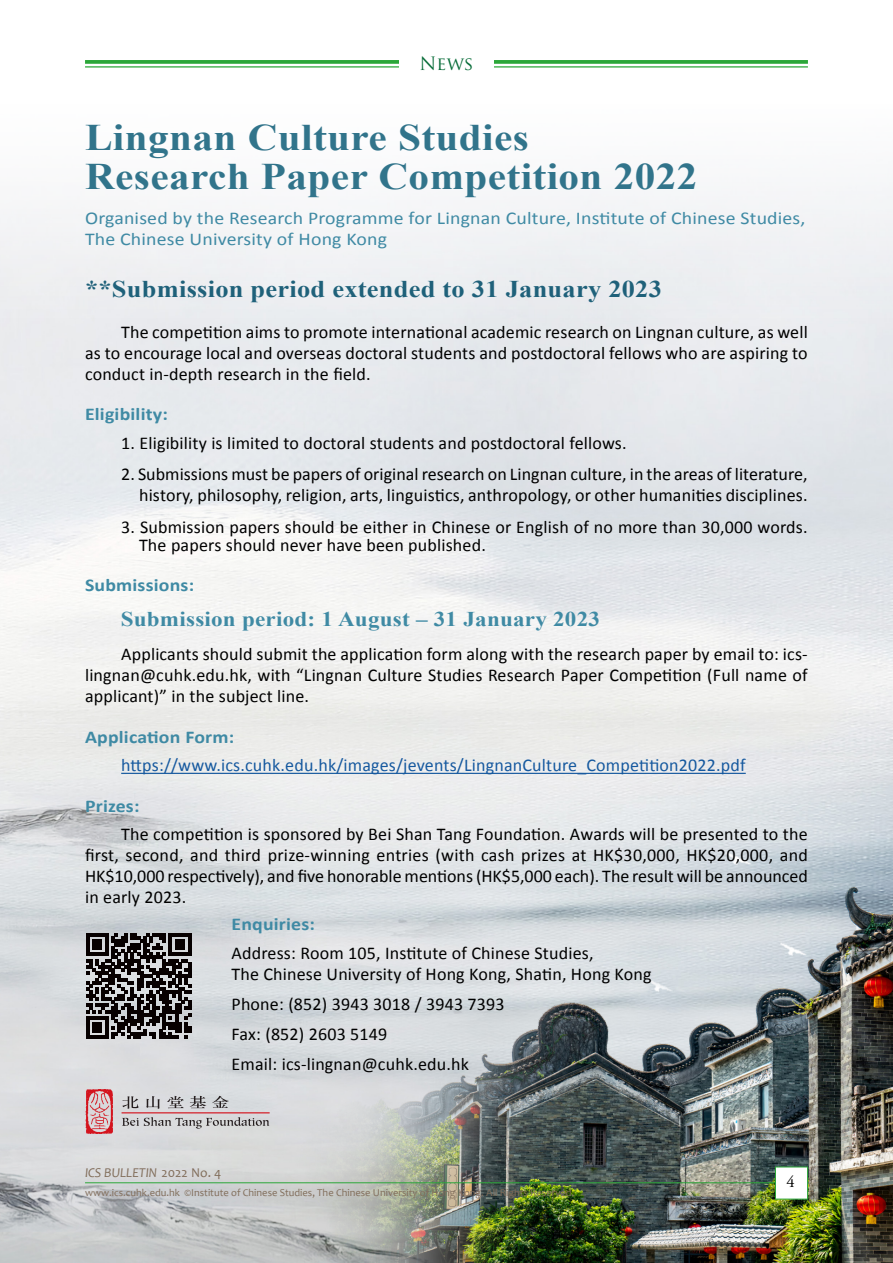
<style>
.page{position:relative;width:893px;height:1263px;background:#fff}
.page>*{position:absolute;margin:0;border:0;box-sizing:border-box;transform-origin:0 0}
.c_BODY_chi{font:700 37.5px/39px "Times New Roman";letter-spacing:.01em;color:#31748b;scale:1.1 1}
.c_BODY_chi-2{font:700 24px "Times New Roman";letter-spacing:.01em;color:#1f617a;scale:1.1 1}
.c_BODY_chi-3{font:700 21px "Times New Roman";letter-spacing:.01em;color:#3f8aa4;scale:1.1 1}
.c_BODY_chi-4{font:18px/21px "Calibri";letter-spacing:.01em;color:#000;text-align:justify}
.c_BODY_chi-5{font:18px/21px "Calibri";letter-spacing:.01em;color:#3f8aa4;scale:1.1 1}
.c_BODY_chi-6{font:18px "Calibri";letter-spacing:.01em;color:#16599f}
.c_BODY_chi-7{font:700 18px "Calibri";letter-spacing:.01em;color:#3f8aa4;scale:1.1 1}
.t1{font:18px "Trajan Pro";color:#076c38}
.t2{font:16.5px "Adobe Garamond Pro";color:#000}
.t3{font:italic 13.5px "Candara";color:#816d5a}
.t4{font:10.5px "Candara";color:#816d5a}
.s1{font-style:normal}
</style>
<div class="page">
<img style="left:0;top:186px;width:893px;height:1077px">
<img style="left:257px;top:883px;width:636px;height:380px">
<div style="left:775px;top:1166px;width:33px;height:33px;background:#fff;border:1px solid #2ba739"></div>
<hr style="left:85px;top:1182px;width:690px;height:1px;background:#2ba739">
<svg style="left:85px;top:60px;width:723px;height:4px;background:#37ac44"></svg>
<hr style="left:85px;top:66px;width:723px;height:2px;background:#2ba739">
<div style="left:399px;top:54px;width:95px;height:28px;background:#fff"></div>
<hr style="left:121px;top:773px;width:625px;height:1px;background:#16599f">
<svg style="left:122px;top:1117px;width:147px;height:12px;background:#b4b4b5"></svg>
<svg style="left:122px;top:1096px;width:17px;height:13px"></svg>
<svg style="left:146px;top:1096px;width:14px;height:13px"></svg>
<svg style="left:167px;top:1096px;width:17px;height:12px"></svg>
<svg style="left:190px;top:1096px;width:16px;height:12px"></svg>
<svg style="left:212px;top:1096px;width:17px;height:12px"></svg>
<hr style="left:122px;top:1112px;width:148px;height:1px;background:#d4141e">
<img style="left:85px;top:1087px;width:30px;height:48px">
<svg style="left:86px;top:933px;width:105px;height:106px;background:#535051"></svg>
<p class="t1" style="left:419px;top:52px;width:56px">News</p>
<p class="c_BODY_chi" style="left:85px;top:117px;width:558px">Lingnan Culture Studies<br>Research Paper Competition 2022</p>
<p class="c_BODY_chi-5" style="left:85px;top:207px;width:656px">Organised by the Research Programme for Lingnan Culture, Institute of Chinese Studies,<br>The Chinese University of Hong Kong</p>
<p class="c_BODY_chi-2" style="left:85px;top:273px;width:526px">**Submission period extended to 31 January 2023</p>
<p class="c_BODY_chi-4" style="left:85px;top:321px;width:724px;text-indent:36px">The competition aims to promote international academic research on Lingnan culture, as well as to encourage local and overseas doctoral students and postdoctoral fellows who are aspiring to conduct in-depth research in the field.</p>
<p class="c_BODY_chi-7" style="left:85px;top:403px;width:77px">Eligibility:</p>
<p class="c_BODY_chi-4" style="left:121px;top:432px;width:507px">1. Eligibility is limited to doctoral students and postdoctoral fellows.</p>
<p class="c_BODY_chi-4" style="left:121px;top:464px;width:688px;text-align:right">2. Submissions must be papers of original research on Lingnan culture, in the areas of literature, history, philosophy, religion, arts, linguistics, anthropology, or other humanities disciplines.</p>
<p class="c_BODY_chi-4" style="left:139px;top:518px;width:670px;line-height:18px;text-indent:-18px">3. Submission papers should be either in Chinese or English of no more than 30,000 words.<br>The papers should never have been published.</p>
<p class="c_BODY_chi-7" style="left:85px;top:574px;width:101px">Submissions:</p>
<p class="c_BODY_chi-3" style="left:121px;top:604px;width:437px">Submission period: 1 August – 31 January 2023</p>
<p class="c_BODY_chi-4" style="left:85px;top:644px;width:724px;text-indent:36px">Applicants should submit the application form along with the research paper by email to: ics&shy;lingnan@cuhk.edu.hk, with “Lingnan Culture Studies Research Paper Competition (Full name of applicant)” in the subject line.</p>
<p class="c_BODY_chi-7" style="left:85px;top:725px;width:137px">Application Form:</p>
<p class="c_BODY_chi-6" style="left:121px;top:754px;width:626px">https://www.ics.cuhk.edu.hk/images/jevents/LingnanCulture_Competition2022.pdf</p>
<p class="c_BODY_chi-7" style="left:85px;top:794px;width:51px">Prizes:</p>
<p class="c_BODY_chi-4" style="left:85px;top:824px;width:724px;text-indent:36px">The competition is sponsored by Bei Shan Tang Foundation. Awards will be presented to the first, second, and third prize-winning entries (with cash prizes at HK$30,000, HK$20,000, and HK$10,000 respectively), and five honorable mentions (HK$5,000 each). The result will be announced in early 2023.</p>
<p class="c_BODY_chi-7" style="left:232px;top:912px;width:77px">Enquiries:</p>
<p class="c_BODY_chi-4" style="left:232px;top:942px;width:421px">Address: Room 105, Institute of Chinese Studies,<br>The Chinese University of Hong Kong, Shatin, Hong Kong</p>
<p class="c_BODY_chi-4" style="left:232px;top:993px;width:275px">Phone: (852) 3943 3018 / 3943 7393</p>
<p class="c_BODY_chi-4" style="left:232px;top:1023px;width:157px">Fax: (852) 2603 5149</p>
<p class="c_BODY_chi-4" style="left:232px;top:1053px;width:239px">Email: ics-lingnan@cuhk.edu.hk</p>
<p class="t3" style="left:85px;top:1164px;width:138px">ICS BULLETIN <span class="s1">2022 No. 4</span></p>
<p class="t4" style="left:85px;top:1186px;width:491px">www.ics.cuhk.edu.hk ©Institute of Chinese Studies, The Chinese University of Hong Kong. All Rights Reserved.</p>
<p class="t2" style="left:787px;top:1172px;width:10px">4</p>
</div>
